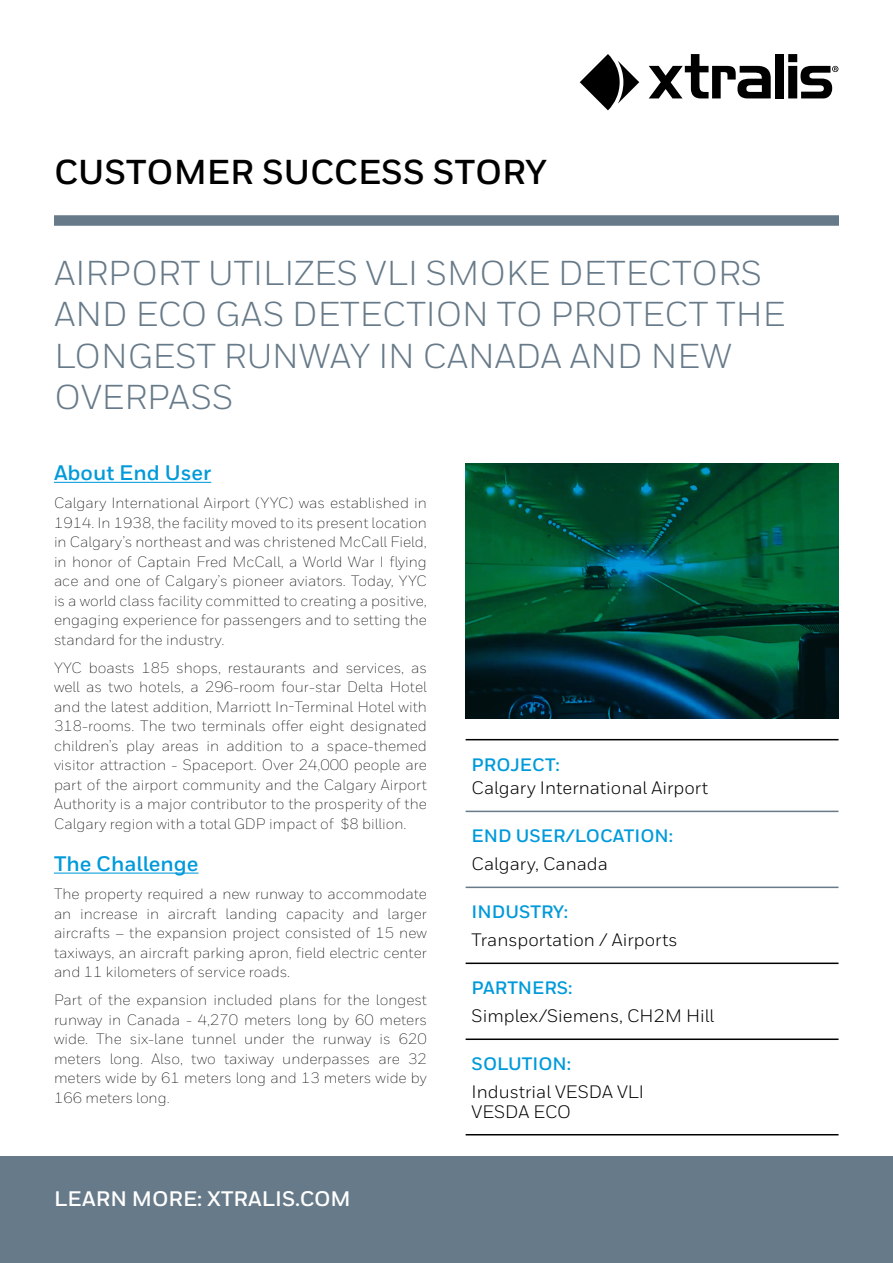
<style>
.page{position:relative;width:893px;height:1263px;background:#fff}
.page>*{position:absolute;margin:0;border:0;box-sizing:border-box;transform-origin:0 0}
.t1{font:34.5px/41.4px "Honeywell Sans";color:#677a89}
.t2{font:700 34.5px "Honeywell Sans";color:#000}
.t3{font:700 21px "Honeywell Sans";color:#009ada}
.t4{font:700 21px "Honeywell Sans";color:#fff}
.t5{font:18px/19.5px "Honeywell Sans";color:#000}
.t6{font:700 18px "Honeywell Sans";color:#009ada}
.t7{font:300 15px/19.5px "Honeywell Sans";color:#000;text-align:justify}
</style>
<div class="page">
<svg style="left:649px;top:54px;width:122px;height:44px"></svg>
<div style="left:775px;top:54px;width:9px;height:44px;background:#000"></div>
<svg style="left:580px;top:54px;width:59px;height:56px"></svg>
<svg style="left:788px;top:54px;width:50px;height:44px"></svg>
<div style="left:54px;top:215px;width:785px;height:11px;background:#677a89"></div>
<div style="left:0;top:1157px;width:893px;height:106px;background:#677a89"></div>
<hr style="left:466px;top:739px;width:372px;height:1px;background:#000">
<hr style="left:466px;top:962px;width:372px;height:2px;background:#000">
<hr style="left:466px;top:1038px;width:372px;height:2px;background:#000">
<hr style="left:466px;top:1134px;width:372px;height:1px;background:#000">
<hr style="left:466px;top:811px;width:372px;height:1px;background:#677a89">
<hr style="left:466px;top:886px;width:372px;height:2px;background:#677a89">
<svg style="left:465px;top:463px;width:374px;height:256px;background:#014635"></svg>
<hr style="left:54px;top:482px;width:157px;height:1px;background:#009ada">
<hr style="left:54px;top:872px;width:145px;height:2px;background:#009ada">
<h1 class="t2" style="left:54px;top:152px;width:495px">CUSTOMER SUCCESS STORY</h1>
<h1 class="t1" style="left:55px;top:252px;width:732px">AIRPORT UTILIZES VLI SMOKE DETECTORS<br>AND ECO GAS DETECTION TO PROTECT THE<br>LONGEST RUNWAY IN CANADA AND NEW<br>OVERPASS</h1>
<h2 class="t3" style="left:54px;top:460px;width:159px">About End User</h2>
<p class="t7" style="left:54px;top:493px;width:374px">Calgary International Airport (YYC) was established in 1914. In 1938, the facility moved to its present location in Calgary’s northeast and was christened McCall Field, in honor of Captain Fred McCall, a World War I flying ace and one of Calgary’s pioneer aviators. Today, YYC is a world class facility committed to creating a positive, engaging experience for passengers and to setting the standard for the industry.</p>
<p class="t7" style="left:54px;top:658px;width:374px">YYC boasts 185 shops, restaurants and services, as well as two hotels, a 296-room four-star Delta Hotel and the latest addition, Marriott In-Terminal Hotel with 318-rooms. The two terminals offer eight designated children’s play areas in addition to a space-themed visitor attraction - Spaceport. Over 24,000 people are part of the airport community and the Calgary Airport Authority is a major contributor to the prosperity of the Calgary region with a total GDP impact of $8 billion.</p>
<h2 class="t3" style="left:54px;top:851px;width:146px">The Challenge</h2>
<p class="t7" style="left:54px;top:884px;width:374px">The property required a new runway to accommodate an increase in aircraft landing capacity and larger aircrafts – the expansion project consisted of 15 new taxiways, an aircraft parking apron, field electric center and 11 kilometers of service roads.</p>
<p class="t7" style="left:54px;top:990px;width:374px">Part of the expansion included plans for the longest runway in Canada - 4,270 meters long by 60 meters wide. The six-lane tunnel under the runway is 620 meters long. Also, two taxiway underpasses are 32 meters wide by 61 meters long and 13 meters wide by 166 meters long.</p>
<h2 class="t4" style="left:54px;top:1186px;width:298px">LEARN MORE: XTRALIS.COM</h2>
<p class="t6" style="left:472px;top:753px;width:90px">PROJECT:</p>
<p class="t5" style="left:472px;top:778px;width:238px">Calgary International Airport</p>
<p class="t6" style="left:472px;top:825px;width:203px">END USER/LOCATION:</p>
<p class="t5" style="left:472px;top:854px;width:138px">Calgary, Canada</p>
<p class="t6" style="left:472px;top:901px;width:98px">INDUSTRY:</p>
<p class="t5" style="left:472px;top:930px;width:208px">Transportation / Airports</p>
<p class="t6" style="left:472px;top:977px;width:102px">PARTNERS:</p>
<p class="t5" style="left:472px;top:1006px;width:244px">Simplex/Siemens, CH2M Hill</p>
<p class="t6" style="left:472px;top:1053px;width:101px">SOLUTION:</p>
<p class="t5" style="left:472px;top:1082px;width:174px">Industrial VESDA VLI<br>VESDA ECO</p>
</div>
